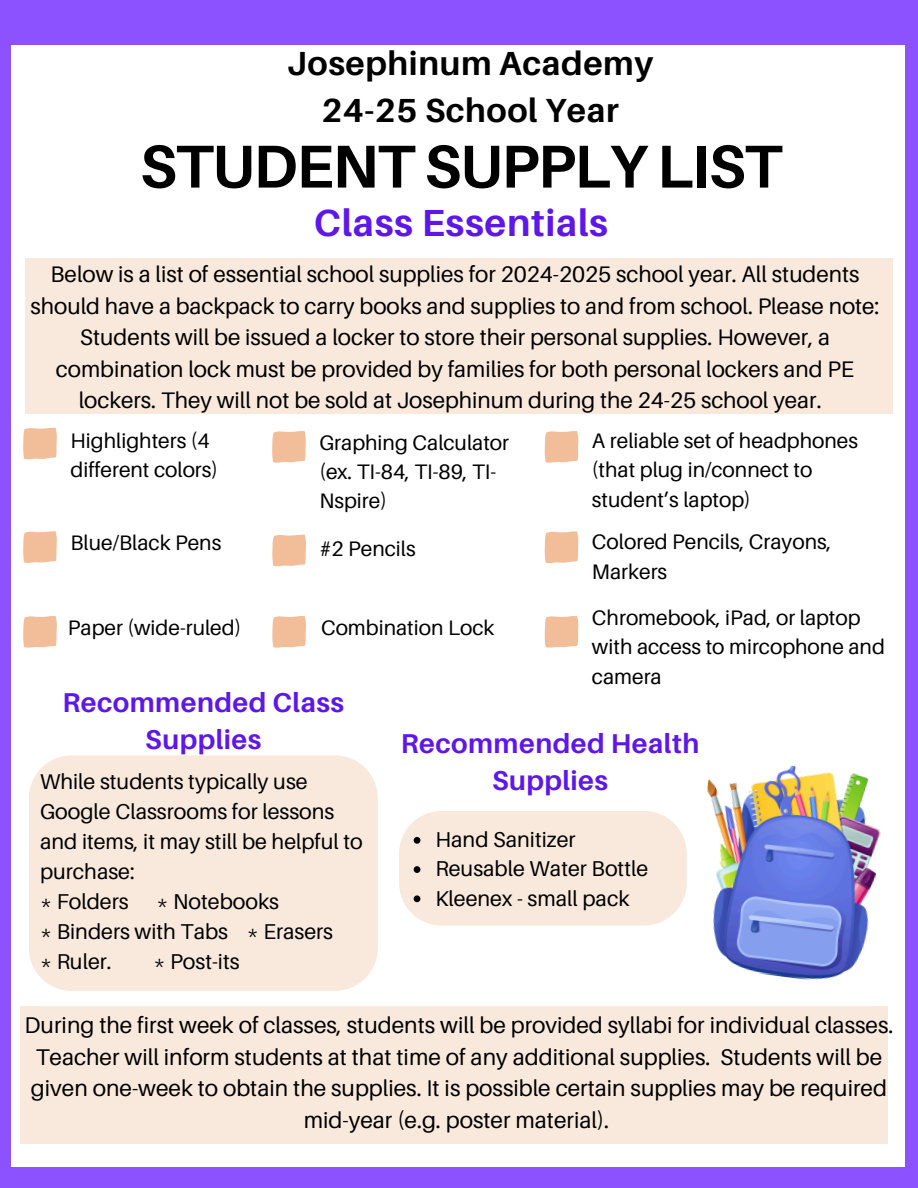
<style>
.page{position:relative;width:918px;height:1188px;background:#8c52ff}
.page>*{position:absolute;margin:0;border:0;box-sizing:border-box;transform-origin:0 0}
.t1{font:700 60.6px "Aileron";letter-spacing:-.02em;color:#000}
.t2{font:700 37.8px "Aileron";letter-spacing:.02em;color:#5e17eb}
.t3{font:700 33.45px/46.2px "Aileron";letter-spacing:.02em;color:#000;text-align:center}
.t4{font:700 27.3px/37.2px "Aileron";letter-spacing:.02em;color:#5e17eb;text-align:center}
.t5{font:22.65px/31.5px "Aileron";color:#000;text-align:center}
.t6{font:22.5px/31.5px "Aileron";color:#000;text-align:center}
.t7{font:21.45px/30px "Aileron";color:#000}
.t8{font:21px/29.2px "Aileron";color:#000}
</style>
<div class="page">
<div style="left:12px;top:45px;width:893px;height:1121px;background:#fff"></div>
<svg style="left:23px;top:428px;width:34px;height:31px"></svg>
<svg style="left:23px;top:531px;width:34px;height:32px"></svg>
<svg style="left:272px;top:431px;width:34px;height:31px"></svg>
<svg style="left:272px;top:535px;width:34px;height:31px"></svg>
<svg style="left:545px;top:431px;width:33px;height:31px"></svg>
<svg style="left:545px;top:531px;width:33px;height:32px"></svg>
<svg style="left:23px;top:616px;width:34px;height:31px"></svg>
<svg style="left:272px;top:616px;width:34px;height:31px"></svg>
<div style="left:25px;top:258px;width:868px;height:156px;background:#f8e9dc"></div>
<svg style="left:545px;top:616px;width:33px;height:31px"></svg>
<div style="left:20px;top:1007px;width:868px;height:137px;background:#f8e9dc"></div>
<div style="left:29px;top:755px;width:349px;height:236px;background:#f8e9dc"></div>
<img style="left:707px;top:765px;width:174px;height:215px">
<div style="left:399px;top:811px;width:288px;height:115px;background:#f8e9dc"></div>
<p class="t3" style="left:287px;top:40px;width:368px">Josephinum Academy<br>24-25 School Year</p>
<h2 class="t1" style="left:140px;top:129px;width:644px">STUDENT SUPPLY LIST</h2>
<p class="t2" style="left:314px;top:199px;width:296px">Class Essentials</p>
<p class="t6" style="left:31px;top:258px;width:851px">Below is a list of essential school supplies for 2024-2025 school year. All students should have a backpack to carry books and supplies to and from school. Please note:<br>Students will be issued a locker to store their personal supplies. However, a combination lock must be provided by families for both personal lockers and PE lockers. They will not be sold at Josephinum during the 24-25 school year.</p>
<p class="t8" style="left:71px;top:426px;width:149px">Highlighters (4 different colors)</p>
<p class="t8" style="left:71px;top:528px;width:152px">Blue/Black Pens</p>
<p class="t8" style="left:68px;top:613px;width:175px">Paper (wide-ruled)</p>
<p class="t8" style="left:592px;top:426px;width:268px">A reliable set of headphones (that plug in/connect to student’s laptop)</p>
<p class="t8" style="left:319px;top:428px;width:191px">Graphing Calculator (ex. TI-84, TI-89, TI-<br>Nspire)</p>
<p class="t8" style="left:319px;top:534px;width:98px">#2 Pencils</p>
<p class="t8" style="left:592px;top:527px;width:241px">Colored Pencils, Crayons,<br>Markers</p>
<h1 class="t8" style="left:321px;top:613px;width:175px">Combination Lock</h1>
<p class="t8" style="left:592px;top:603px;width:294px">Chromebook, iPad, or laptop with access to mircophone and camera</p>
<p class="t4" style="left:63px;top:684px;width:283px">Recommended Class<br>Supplies</p>
<p class="t7" style="left:40px;top:766px;width:324px">While students typically use<br>Google Classrooms for lessons and items, it may still be helpful to purchase:</p>
<p class="t7" style="left:40px;top:886px;width:90px">* Folders</p>
<p class="t7" style="left:157px;top:886px;width:124px">* Notebooks</p>
<p class="t7" style="left:40px;top:916px;width:295px">* Binders with Tabs * Erasers</p>
<p class="t7" style="left:40px;top:946px;width:73px">* Ruler.</p>
<p class="t7" style="left:153px;top:946px;width:88px">* Post-its</p>
<p class="t4" style="left:401px;top:724px;width:300px">Recommended Health<br>Supplies</p>
<p class="t7" style="left:436px;top:824px;width:142px">Hand Sanitizer</p>
<h4 class="t7" style="left:436px;top:853px;width:214px">Reusable Water Bottle</h4>
<p class="t7" style="left:436px;top:883px;width:196px">Kleenex - small pack</p>
<p class="t5" style="left:25px;top:1009px;width:870px">During the first week of classes, students will be provided syllabi for individual classes.<br>Teacher will inform students at that time of any additional supplies. Students will be given one-week to obtain the supplies. It is possible certain supplies may be required mid-year (e.g. poster material).</p>
</div>
